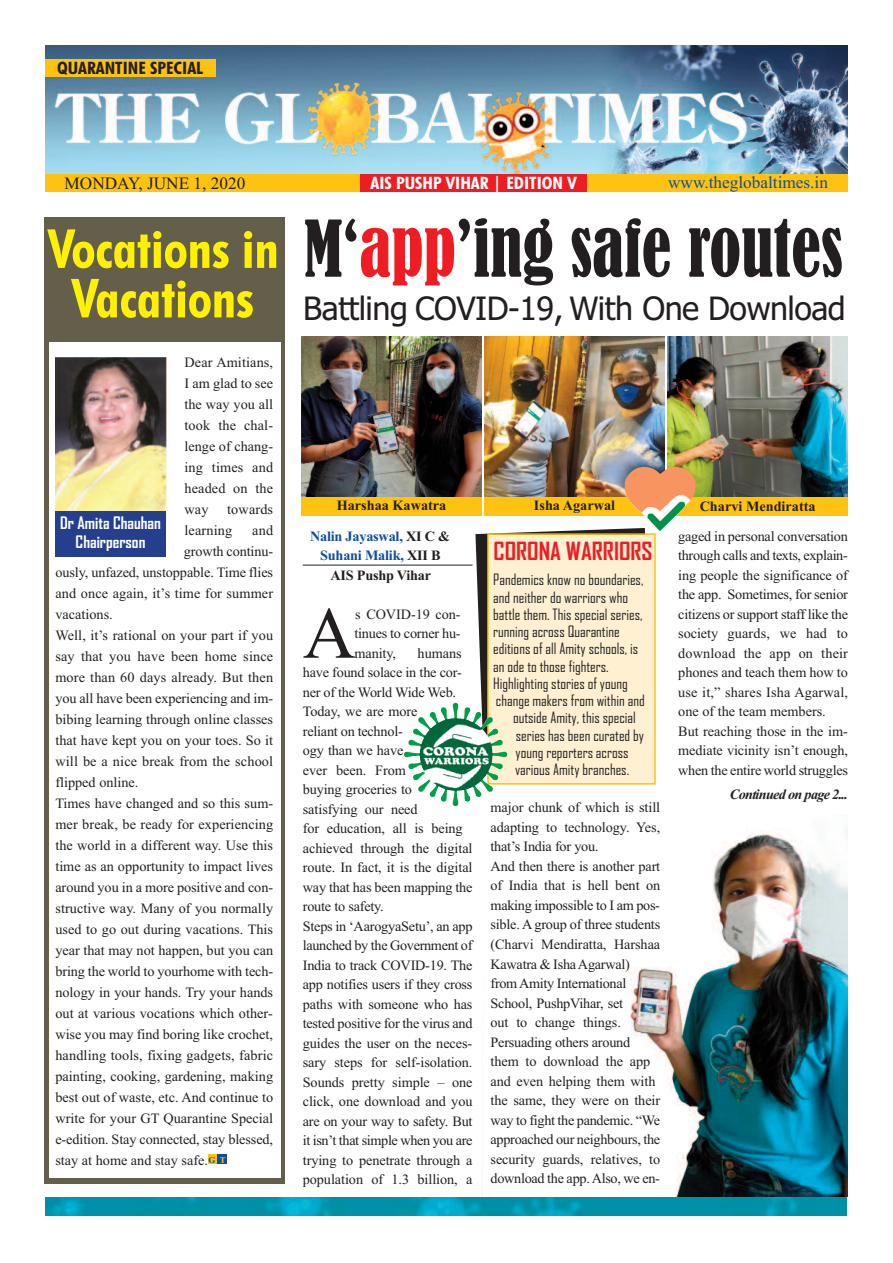
<style>
.page{position:relative;width:893px;height:1263px;background:#fff}
.page>*{position:absolute;margin:0;border:0;box-sizing:border-box;transform-origin:0 0}
.t1{font:73.2px "Times New Roman";color:#231f20}
.t2{font:condensed 72.6px "Bernard";color:#231f20;scale:.91 1}
.t3{font:700 condensed 54px/49.5px "Futura BT";color:#fff101;text-align:center}
.t4{font:32.25px "Tahoma";letter-spacing:-.015em;color:#231f20}
.t5{font:700 24px "Agency FB";color:#ee1d23}
.t6{font:17.25px "Times New Roman";color:#231f20}
.t7{font:700 condensed 17.1px "Futura BT";color:#fff;scale:1.11 1}
.t8{font:17.1px "Times New Roman";color:#0d4da1}
.t9{font:700 condensed 17.1px "Futura BT";color:#231f20;scale:1.11 1}
.t10{font:700 16.5px/19.8px "Agency FB";color:#fff;text-align:center}
.t11{font:15px "Agency FB";color:#231f20}
.t12{font:14.25px/19.5px "Times New Roman";letter-spacing:-.005em;color:#231f20}
.t13{font:700 14.25px/19.5px "Times New Roman";letter-spacing:-.015em;color:#0d4da1;text-align:center}
.t14{font:700 14.25px "Times New Roman";color:#231f20}
.t15{font:italic 700 14.25px "Times New Roman";letter-spacing:-.05em;color:#231f20}
.s1{color:#ee1d23}
.s2{color:#231f20}
</style>
<div class="page">
<img style="left:481px;top:830px;width:366px;height:367px">
<img style="left:45px;top:1197px;width:801px;height:18px">
<img style="left:45px;top:46px;width:803px;height:129px">
<div style="left:45px;top:175px;width:803px;height:17px;background:#fec210"></div>
<div style="left:360px;top:175px;width:226px;height:17px;background:#ee1d23"></div>
<div style="left:44px;top:217px;width:241px;height:967px;background:#635f4a"></div>
<div style="left:49px;top:342px;width:232px;height:836px;background:#fff"></div>
<div style="left:208px;top:1155px;width:9px;height:9px;background:#fec210"></div>
<div style="left:217px;top:1155px;width:9px;height:9px;background:#0d4da1"></div>
<img style="left:55px;top:357px;width:111px;height:155px">
<hr style="left:303px;top:565px;width:170px;height:1px;background:#231f20">
<div style="left:55px;top:512px;width:111px;height:44px;background:#253f8f"></div>
<img style="left:302px;top:337px;width:180px;height:160px">
<img style="left:484px;top:337px;width:180px;height:160px">
<img style="left:667px;top:337px;width:181px;height:161px">
<svg style="left:475px;top:528px;width:170px;height:179px"></svg>
<div style="left:489px;top:535px;width:165px;height:248px;background:#fef0d0"></div>
<div style="left:487px;top:533px;width:169px;height:252px;border:2px solid #fec210"></div>
<img style="left:404px;top:707px;width:103px;height:99px">
<div style="left:302px;top:497px;width:180px;height:18px;background:#fec210"></div>
<div style="left:484px;top:497px;width:180px;height:18px;background:#fec210"></div>
<div style="left:668px;top:498px;width:180px;height:18px;background:#fec210"></div>
<div style="left:45px;top:59px;width:170px;height:17px;background:#fec210"></div>
<img style="left:625px;top:467px;width:71px;height:64px">
<p class="t9" style="left:57px;top:61px;width:133px">QUARANTINE SPECIAL</p>
<p class="t6" style="left:65px;top:173px;width:182px">MONDAY, JUNE 1, 2020</p>
<p class="t7" style="left:371px;top:176px;width:187px">AIS PUSHP VIHAR | EDITION V</p>
<p class="t8" style="left:668px;top:172px;width:161px">www.theglobaltimes.in</p>
<h3 class="t3" style="left:48px;top:228px;width:232px">Vocations in<br>Vacations</h3>
<p class="t12" style="left:184px;top:352px;width:90px;line-height:21px;text-align:justify">Dear Amitians, I am glad to see the way you all took the chal&shy;lenge of chang&shy;ing times and headed on the way</p>
<p class="t12" style="left:184px;top:499px;width:90px;line-height:21px;text-indent:43px">towards learning</p>
<p class="t10" style="left:60px;top:513px;width:102px">Dr Amita Chauhan<br>Chairperson</p>
<p class="t12" style="left:252px;top:521px;width:22px">and</p>
<p class="t12" style="left:184px;top:542px;width:91px">growth continu-</p>
<p class="t12" style="left:55px;top:563px;width:219px">ously, unfazed, unstoppable. Time flies</p>
<p class="t12" style="left:55px;top:584px;width:219px">and once again, it’s time for summer</p>
<p class="t12" style="left:55px;top:605px;width:59px">vacations.</p>
<p class="t12" style="left:55px;top:626px;width:219px">Well, it’s rational on your part if you</p>
<p class="t12" style="left:55px;top:647px;width:219px">say that you have been home since</p>
<p class="t12" style="left:55px;top:668px;width:219px">more than 60 days already. But then</p>
<p class="t12" style="left:55px;top:689px;width:219px">you all have been experiencing and im-</p>
<p class="t12" style="left:55px;top:710px;width:219px">bibing learning through online classes</p>
<p class="t12" style="left:55px;top:731px;width:219px">that have kept you on your toes. So it</p>
<p class="t12" style="left:55px;top:752px;width:219px">will be a nice break from the school</p>
<p class="t12" style="left:55px;top:773px;width:85px">flipped online.</p>
<p class="t12" style="left:55px;top:794px;width:219px">Times have changed and so this sum-</p>
<p class="t12" style="left:55px;top:815px;width:219px">mer break, be ready for experiencing</p>
<p class="t12" style="left:55px;top:836px;width:219px">the world in a different way. Use this</p>
<p class="t12" style="left:55px;top:857px;width:219px">time as an opportunity to impact lives</p>
<p class="t12" style="left:55px;top:878px;width:219px">around you in a more positive and con-</p>
<p class="t12" style="left:55px;top:899px;width:219px">structive way. Many of you normally</p>
<p class="t12" style="left:55px;top:920px;width:219px">used to go out during vacations. This</p>
<p class="t12" style="left:55px;top:941px;width:219px">year that may not happen, but you can</p>
<p class="t12" style="left:55px;top:962px;width:219px">bring the world to yourhome with tech-</p>
<p class="t12" style="left:55px;top:983px;width:219px">nology in your hands. Try your hands</p>
<p class="t12" style="left:55px;top:1004px;width:219px">out at various vocations which other-</p>
<p class="t12" style="left:55px;top:1025px;width:219px">wise you may find boring like crochet,</p>
<p class="t12" style="left:55px;top:1046px;width:219px">handling tools, fixing gadgets, fabric</p>
<p class="t12" style="left:55px;top:1067px;width:219px">painting, cooking, gardening, making</p>
<p class="t12" style="left:55px;top:1088px;width:219px">best out of waste, etc. And continue to</p>
<p class="t12" style="left:55px;top:1109px;width:219px">write for your GT Quarantine Special</p>
<p class="t12" style="left:55px;top:1130px;width:219px">e-edition. Stay connected, stay blessed,</p>
<p class="t12" style="left:55px;top:1151px;width:172px">stay at home and stay safe.<sup>G</sup> <sup>T</sup></p>
<h2 class="t2" style="left:304px;top:209px;width:594px">M‘<span class="s1">app</span>’ing safe routes</h2>
<h3 class="t4" style="left:303px;top:290px;width:544px">Battling COVID-19, With One Download</h3>
<p class="t14" style="left:337px;top:497px;width:111px">Harshaa Kawatra</p>
<p class="t14" style="left:534px;top:496px;width:83px">Isha Agarwal</p>
<p class="t14" style="left:700px;top:497px;width:117px">Charvi Mendiratta</p>
<p class="t13" style="left:310px;top:526px;width:142px">Nalin Jayaswal, <span class="s2">XI C &amp;<br></span>Suhani Malik, <span class="s2">XII B<br>AIS Pushp Vihar</span></p>
<h1 class="t1" style="left:303px;top:590px;width:54px">A</h1>
<p class="t12" style="left:354px;top:604px;width:108px;text-align:justify">s COVID-19 con&shy;tinues to corner hu&shy;manity,</p>
<p class="t12" style="left:303px;top:643px;width:171px;text-indent:115px">humans have found solace in the cor&shy;ner of the World Wide Web.<br>Today, we are more<br>reliant on technol-<br>ogy than we have<br>ever been. From<br>buying groceries to<br>satisfying our need<br>for education, all is being achieved through the digital route. In fact, it is the digital way that has been mapping the route to safety.<br>Steps in ‘AarogyaSetu’, an app launched by the Government of<br>India to track COVID-19. The app notifies users if they cross paths with someone who has tested positive for the virus and guides the user on the neces&shy;sary steps for self-isolation.<br>Sounds pretty simple – one click, one download and you are on your way to safety. But it isn’t that simple when you are trying to penetrate through a population of 1.3 billion, a</p>
<h3 class="t5" style="left:494px;top:538px;width:160px">CORONA WARRIORS</h3>
<p class="t11" style="left:493px;top:571px;width:152px">Pandemics know no boundaries,</p>
<p class="t11" style="left:493px;top:589px;width:136px">and neither do warriors who</p>
<p class="t11" style="left:493px;top:606px;width:151px">battle them. This special series,</p>
<p class="t11" style="left:493px;top:623px;width:128px">running across Quarantine</p>
<p class="t11" style="left:493px;top:640px;width:147px">editions of all Amity schools, is</p>
<p class="t11" style="left:493px;top:658px;width:117px">an ode to those fighters.</p>
<p class="t11" style="left:493px;top:675px;width:136px">Highlighting stories of young</p>
<p class="t11" style="left:496px;top:692px;width:150px">change makers from within and</p>
<p class="t11" style="left:513px;top:709px;width:124px">outside Amity, this special</p>
<p class="t11" style="left:516px;top:727px;width:130px">series has been curated by</p>
<p class="t11" style="left:516px;top:744px;width:114px">young reporters across</p>
<p class="t11" style="left:515px;top:761px;width:116px">various Amity branches.</p>
<p class="t12" style="left:490px;top:798px;width:171px">major chunk of which is still adapting to technology. Yes, that’s India for you.<br>And then there is another part of India that is hell bent on making impossible to I am pos&shy;sible. A group of three students (Charvi Mendiratta, Harshaa<br>Kawatra &amp; IshaAgarwal) fromAmity International<br>School, PushpVihar, set<br>out to change things.<br>Persuading others around them to download the app and even helping them with the same, they were on their way to fight the pandemic. “We approached our neighbours, the security guards, relatives, to download the app.Also, we en-</p>
<p class="t12" style="left:678px;top:526px;width:171px">gaged in personal conversation through calls and texts, explain&shy;ing people the significance of the app. Sometimes, for senior citizens or support staff like the society guards, we had to download the app on their phones and teach them how to use it,” shares Isha Agarwal, one of the team members.<br>But reaching those in the im&shy;mediate vicinity isn’t enough, when the entire world struggles</p>
<p class="t15" style="left:730px;top:786px;width:120px">Continued on page 2...</p>
</div>
